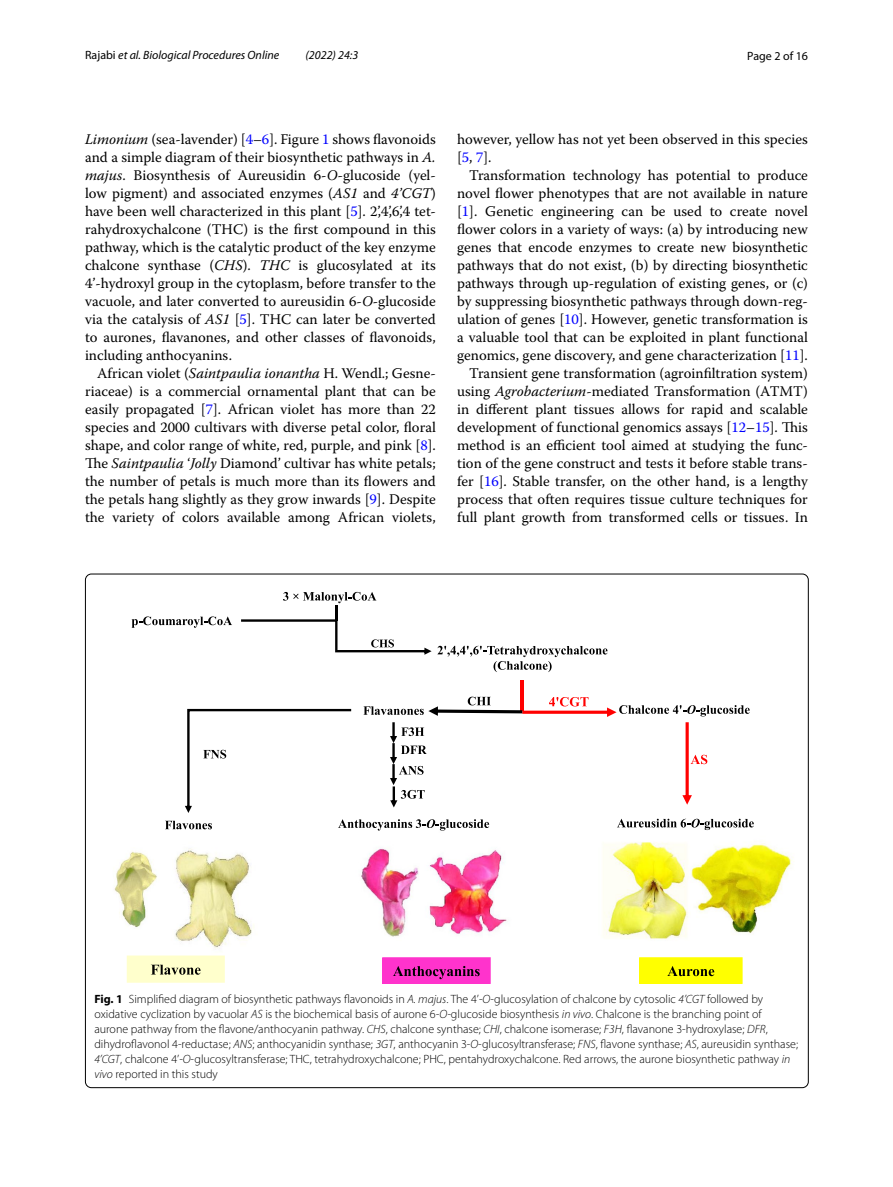
<style>
.page{position:relative;width:893px;height:1187px;background:#fff}
.page>*{position:absolute;margin:0;border:0;box-sizing:border-box;transform-origin:0 0}
.t1{font:14.7px/18px "Warnock Pro";color:#000;text-align:justify}
.t2{font:300 12px/15px "Myriad Pro";color:#000}
.t3{font:italic 12px "Myriad Pro";color:#000}
.t4{font:12px "Myriad Pro";color:#000}
.s1{font-style:normal}
.s2{font-style:italic}
.s3{color:#00f}
.s4{font-weight:700}
</style>
<div class="page">
<img style="left:114px;top:830px;width:679px;height:118px">
<svg style="left:132px;top:616px;width:100px;height:11px"></svg>
<svg style="left:283px;top:592px;width:93px;height:11px"></svg>
<hr style="left:335px;top:605px;width:3px;height:15px;background:#000">
<hr style="left:521px;top:680px;width:3px;height:30px;background:#f00">
<svg style="left:617px;top:818px;width:137px;height:12px"></svg>
<svg style="left:165px;top:820px;width:47px;height:9px"></svg>
<svg style="left:338px;top:819px;width:151px;height:11px"></svg>
<svg style="left:639px;top:957px;width:104px;height:26px;background:#f0f003"></svg>
<svg style="left:127px;top:955px;width:98px;height:27px;background:#eeeebf"></svg>
<svg style="left:382px;top:957px;width:109px;height:26px;background:#e32fb6"></svg>
<svg style="left:241px;top:619px;width:366px;height:53px"></svg>
<svg style="left:185px;top:709px;width:166px;height:104px"></svg>
<svg style="left:363px;top:696px;width:387px;height:111px"></svg>
<p class="t3" style="left:85px;top:48px;width:196px"><span class="s1">Rajabi</span> et al. Biological Procedures Online</p>
<p class="t3" style="left:306px;top:48px;width:54px">(2022) 24:3</p>
<p class="t4" style="left:747px;top:48px;width:62px">Page 2 of 16</p>
<p class="t1" style="left:85px;top:130px;width:352px"><span class="s2">Limonium</span> (sea-lavender) [<span class="s3">4</span>–<span class="s3">6</span>]. Figure <span class="s3">1</span> shows flavonoids and a simple diagram of their biosynthetic pathways in <span class="s2">A. majus</span>. Biosynthesis of Aureusidin 6-<span class="s2">O-</span>glucoside (yel&shy;low pigment) and associated enzymes (<span class="s2">AS1</span> and <span class="s2">4’CGT</span>) have been well characterized in this plant [<span class="s3">5</span>]. 2’,4’,6’,4 tet&shy;rahydroxychalcone (THC) is the first compound in this pathway, which is the catalytic product of the key enzyme chalcone synthase (<span class="s2">CHS</span>). <span class="s2">THC</span> is glucosylated at its 4’-hydroxyl group in the cytoplasm, before transfer to the vacuole, and later converted to aureusidin 6-<span class="s2">O</span>-glucoside via the catalysis of <span class="s2">AS1</span> [<span class="s3">5</span>]. THC can later be converted to aurones, flavanones, and other classes of flavonoids, including anthocyanins.</p>
<p class="t1" style="left:85px;top:364px;width:352px;text-indent:12px">African violet (<span class="s2">Saintpaulia ionantha</span> H. Wendl.; Gesne&shy;riaceae) is a commercial ornamental plant that can be easily propagated [<span class="s3">7</span>]. African violet has more than 22 species and 2000 cultivars with diverse petal color, floral shape, and color range of white, red, purple, and pink [<span class="s3">8</span>].<br>The <span class="s2">Saintpaulia</span> ‘<span class="s2">Jolly</span> Diamond’ cultivar has white petals; the number of petals is much more than its flowers and the petals hang slightly as they grow inwards [<span class="s3">9</span>]. Despite the variety of colors available among African violets,</p>
<p class="t1" style="left:457px;top:130px;width:352px">however, yellow has not yet been observed in this species [<span class="s3">5</span>, <span class="s3">7</span>].</p>
<p class="t1" style="left:457px;top:166px;width:352px;text-align:right">Transformation technology has potential to produce novel flower phenotypes that are not available in nature [<span class="s3">1</span>]. Genetic engineering can be used to create novel flower colors in a variety of ways: (a) by introducing new genes that encode enzymes to create new biosynthetic pathways that do not exist, (b) by directing biosynthetic pathways through up-regulation of existing genes, or (c) by suppressing biosynthetic pathways through down-reg&shy;ulation of genes [<span class="s3">10</span>]. However, genetic transformation is a valuable tool that can be exploited in plant functional genomics, gene discovery, and gene characterization [<span class="s3">11</span>].<br>Transient gene transformation (agroinfiltration system) using <span class="s2">Agrobacterium</span>-mediated Transformation (ATMT) in different plant tissues allows for rapid and scalable development of functional genomics assays [<span class="s3">12</span>–<span class="s3">15</span>]. This method is an efficient tool aimed at studying the func&shy;tion of the gene construct and tests it before stable trans&shy;fer [<span class="s3">16</span>]. Stable transfer, on the other hand, is a lengthy process that often requires tissue culture techniques for full plant growth from transformed cells or tissues. In</p>
<p class="t2" style="left:94px;top:992px;width:705px"><span class="s4">Fig. 1</span> Simplified diagram of biosynthetic pathways flavonoids in <span class="s2">A. majus</span>. The 4’-<span class="s2">O</span>-glucosylation of chalcone by cytosolic <span class="s2">4’CGT</span> followed by oxidative cyclization by vacuolar <span class="s2">AS</span> is the biochemical basis of aurone 6<span class="s2">-O-</span>glucoside biosynthesis <span class="s2">in vivo</span>. Chalcone is the branching point of aurone pathway from the flavone/anthocyanin pathway. <span class="s2">CHS</span>, chalcone synthase; <span class="s2">CHI</span>, chalcone isomerase; <span class="s2">F3H</span>, flavanone 3-hydroxylase; <span class="s2">DFR</span>, dihydroflavonol 4-reductase; <span class="s2">ANS</span>; anthocyanidin synthase; <span class="s2">3GT</span>, anthocyanin 3-<span class="s2">O</span>-glucosyltransferase; <span class="s2">FNS</span>, flavone synthase; <span class="s2">AS</span>, aureusidin synthase; <span class="s2">4’CGT</span>, chalcone 4’-<span class="s2">O</span>-glucosyltransferase; THC, tetrahydroxychalcone; PHC, pentahydroxychalcone. Red arrows, the aurone biosynthetic pathway <span class="s2">in vivo</span> reported in this study</p>
</div>
